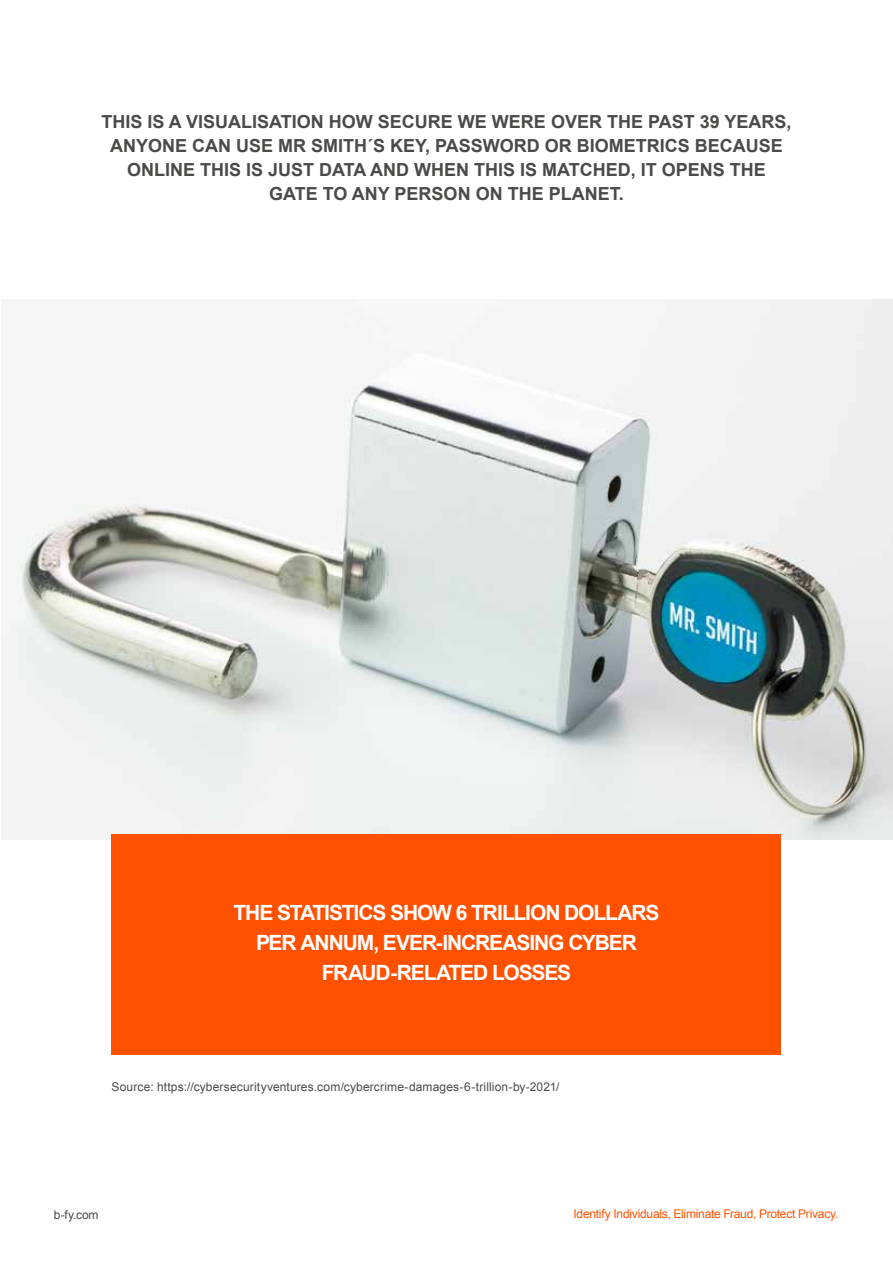
<style>
.page{position:relative;width:893px;height:1263px;background:#fff}
.page>*{position:absolute;margin:0;border:0;box-sizing:border-box;transform-origin:0 0}
.t1{font:700 21px/30px "Arial";letter-spacing:-.05em;color:#fff;text-align:center}
.t2{font:700 18px/24px "Arial";color:#4a4a49;text-align:center}
.t3{font:12px "Arial";letter-spacing:.01em;color:#4a4a49}
.t4{font:12px "Arial";letter-spacing:-.02em;color:#ff5100}
</style>
<div class="page">
<img style="left:1px;top:300px;width:892px;height:539px">
<div style="left:112px;top:834px;width:669px;height:220px;background:#ff5100"></div>
<p class="t2" style="left:102px;top:110px;width:691px">THIS IS A VISUALISATION HOW SECURE WE WERE OVER THE PAST 39 YEARS, ANYONE CAN USE MR SMITH´S KEY, PASSWORD OR BIOMETRICS BECAUSE ONLINE THIS IS JUST DATA AND WHEN THIS IS MATCHED, IT OPENS THE GATE TO ANY PERSON ON THE PLANET.</p>
<p class="t1" style="left:234px;top:898px;width:427px">THE STATISTICS SHOW 6 TRILLION DOLLARS<br>PER ANNUM, EVER-INCREASING CYBER<br>FRAUD-RELATED LOSSES</p>
<p class="t3" style="left:112px;top:1079px;width:450px">Source: https://cybersecurityventures.com/cybercrime-damages-6-trillion-by-2021/</p>
<p class="t3" style="left:54px;top:1207px;width:46px">b-fy.com</p>
<p class="t4" style="left:573px;top:1206px;width:267px">Identify Individuals, Eliminate Fraud, Protect Privacy.</p>
</div>
